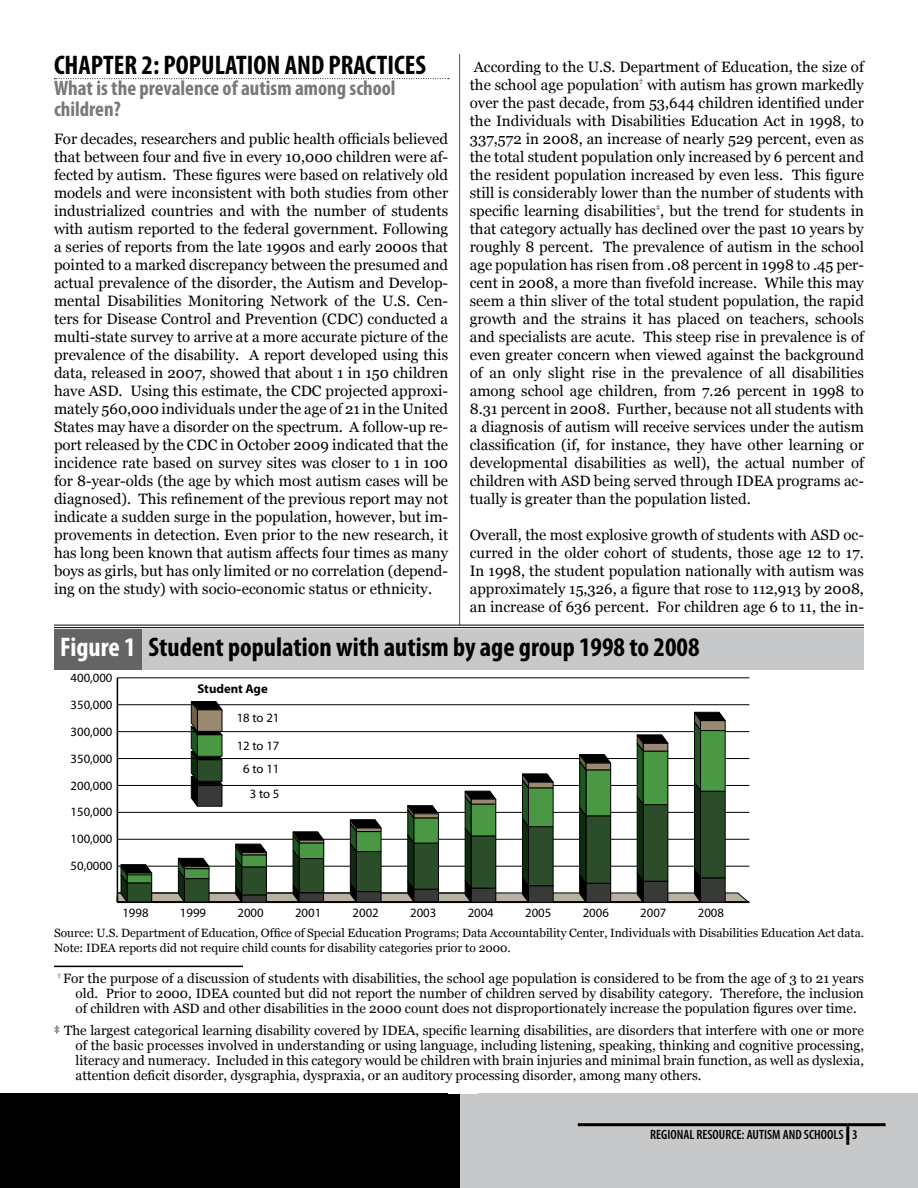
<style>
.page{position:relative;width:918px;height:1188px;background:#fff}
.page>*{position:absolute;margin:0;border:0;box-sizing:border-box;transform-origin:0 0}
.t1{font:700 condensed 27px "Myriad Pro";color:#000}
.t2{font:700 condensed 21px/21px "Myriad Pro";color:#77787b}
.t3{font:15px/18px "Georgia";color:#000;text-align:justify}
.t4{font:13.5px/15px "Georgia";color:#000;text-align:justify}
.t5{font:600 condensed 13.5px "Myriad Pro";color:#000}
.t6{font:12.75px/26.8px "Myriad Pro";color:#000;text-align:justify}
.t7{font:700 12.75px "Myriad Pro";color:#000}
.t8{font:12px/15px "Georgia";color:#000}
.s1{color:#fff}
</style>
<div class="page">
<hr style="left:459px;top:54px;width:1px;height:1026px;background:#636466">
<div style="left:0;top:1094px;width:460px;height:94px;background:#000"></div>
<div style="left:460px;top:1094px;width:458px;height:94px;background:#c7c8ca"></div>
<hr style="left:578px;top:1123px;width:270px;height:3px;background:#000">
<hr style="left:848px;top:1123px;width:38px;height:3px;background:#000">
<hr style="left:846px;top:1126px;width:3px;height:19px;background:#000">
<svg style="left:54px;top:78px;width:395px;height:1px"></svg>
<hr style="left:54px;top:966px;width:189px;height:1px;background:#000">
<div style="left:54px;top:629px;width:88px;height:41px;background:#636466"></div>
<div style="left:142px;top:629px;width:722px;height:41px;background:#c7c8ca"></div>
<hr style="left:117px;top:678px;width:1px;height:224px;background:#000">
<hr style="left:117px;top:678px;width:632px;height:1px;background:#000">
<svg style="left:117px;top:701px;width:632px;height:204px"></svg>
<hr style="left:54px;top:625px;width:810px;height:1px;background:#000">
<hr style="left:54px;top:627px;width:810px;height:1px;background:#000">
<h1 class="t1" style="left:54px;top:48px;width:374px">CHAPTER 2: POPULATION AND PRACTICES</h1>
<h2 class="t2" style="left:54px;top:77px;width:343px">What is the prevalence of autism among school children?</h2>
<p class="t3" style="left:54px;top:130px;width:396px">For decades, researchers and public health officials believed that between four and five in every 10,000 children were af&shy;fected by autism. These figures were based on relatively old models and were inconsistent with both studies from other industrialized countries and with the number of students with autism reported to the federal government. Following a series of reports from the late 1990s and early 2000s that pointed to a marked discrepancy between the presumed and actual prevalence of the disorder, the Autism and Develop&shy;mental Disabilities Monitoring Network of the U.S. Cen&shy;ters for Disease Control and Prevention (CDC) conducted a multi-state survey to arrive at a more accurate picture of the prevalence of the disability. A report developed using this data, released in 2007, showed that about 1 in 150 children have ASD. Using this estimate, the CDC projected approxi&shy;mately 560,000 individuals under the age of 21 in the United States may have a disorder on the spectrum. A follow-up re&shy;port released by the CDC in October 2009 indicated that the incidence rate based on survey sites was closer to 1 in 100 for 8-year-olds (the age by which most autism cases will be diagnosed). This refinement of the previous report may not indicate a sudden surge in the population, however, but im&shy;provements in detection. Even prior to the new research, it has long been known that autism affects four times as many boys as girls, but has only limited or no correlation (depend&shy;ing on the study) with socio-economic status or ethnicity.</p>
<p class="t3" style="left:470px;top:58px;width:396px">According to the U.S. Department of Education, the size of the school age population<sup>†</sup> with autism has grown markedly over the past decade, from 53,644 children identified under the Individuals with Disabilities Education Act in 1998, to 337,572 in 2008, an increase of nearly 529 percent, even as the total student population only increased by 6 percent and the resident population increased by even less. This figure still is considerably lower than the number of students with specific learning disabilities<sup>‡</sup>, but the trend for students in that category actually has declined over the past 10 years by roughly 8 percent. The prevalence of autism in the school age population has risen from .08 percent in 1998 to .45 per&shy;cent in 2008, a more than fivefold increase. While this may seem a thin sliver of the total student population, the rapid growth and the strains it has placed on teachers, schools and specialists are acute. This steep rise in prevalence is of even greater concern when viewed against the background of an only slight rise in the prevalence of all disabilities among school age children, from 7.26 percent in 1998 to 8.31 percent in 2008. Further, because not all students with a diagnosis of autism will receive services under the autism classification (if, for instance, they have other learning or developmental disabilities as well), the actual number of children with ASD being served through IDEA programs ac&shy;tually is greater than the population listed.</p>
<p class="t3" style="left:470px;top:526px;width:396px">Overall, the most explosive growth of students with ASD oc&shy;curred in the older cohort of students, those age 12 to 17.<br>In 1998, the student population nationally with autism was approximately 15,326, a figure that rose to 112,913 by 2008, an increase of 636 percent. For children age 6 to 11, the in-</p>
<h1 class="t1" style="left:60px;top:630px;width:641px"><span class="s1">Figure 1</span> Student population with autism by age group 1998 to 2008</h1>
<p class="t6" style="left:71px;top:664px;width:43px">400,000<br>350,000<br>300,000<br>350,000<br>200,000<br>150,000<br>100,000<br>50,0000</p>
<p class="t6" style="left:122px;top:899px;width:28px">1998</p>
<p class="t6" style="left:180px;top:899px;width:28px">1999</p>
<p class="t6" style="left:238px;top:899px;width:28px">2000</p>
<p class="t6" style="left:295px;top:899px;width:28px">2001</p>
<p class="t6" style="left:353px;top:899px;width:28px">2002</p>
<p class="t6" style="left:410px;top:899px;width:28px">2003</p>
<p class="t6" style="left:468px;top:899px;width:28px">2004</p>
<p class="t6" style="left:525px;top:899px;width:28px">2005</p>
<p class="t6" style="left:583px;top:899px;width:28px">2006</p>
<p class="t6" style="left:640px;top:899px;width:28px">2007</p>
<p class="t6" style="left:698px;top:899px;width:28px">2008</p>
<p class="t7" style="left:197px;top:681px;width:72px">Student Age</p>
<p class="t6" style="left:237px;top:704px;width:44px">18 to 21</p>
<p class="t6" style="left:237px;top:734px;width:44px;line-height:23.2px;text-align:center">12 to 17<br>6 to 11</p>
<p class="t6" style="left:250px;top:780px;width:31px">3 to 5</p>
<p class="t8" style="left:54px;top:926px;width:812px">Source: U.S. Department of Education, Office of Special Education Programs; Data Accountability Center, Individuals with Disabilities Education Act data.<br>Note: IDEA reports did not require child counts for disability categories prior to 2000.</p>
<p class="t4" style="left:76px;top:971px;width:790px;text-indent:-18px"><sup>†</sup> For the purpose of a discussion of students with disabilities, the school age population is considered to be from the age of 3 to 21 years old. Prior to 2000, IDEA counted but did not report the number of children served by disability category. Therefore, the inclusion of children with ASD and other disabilities in the 2000 count does not disproportionately increase the population figures over time.</p>
<p class="t4" style="left:76px;top:1023px;width:790px;text-indent:-22px">‡ The largest categorical learning disability covered by IDEA, specific learning disabilities, are disorders that interfere with one or more of the basic processes involved in understanding or using language, including listening, speaking, thinking and cognitive processing, literacy and numeracy. Included in this category would be children with brain injuries and minimal brain function, as well as dyslexia, attention deficit disorder, dysgraphia, dyspraxia, or an auditory processing disorder, among many others.</p>
<p class="t5" style="left:650px;top:1126px;width:209px">REGIONAL RESOURCE: AUTISM AND SCHOOLS 3</p>
</div>
